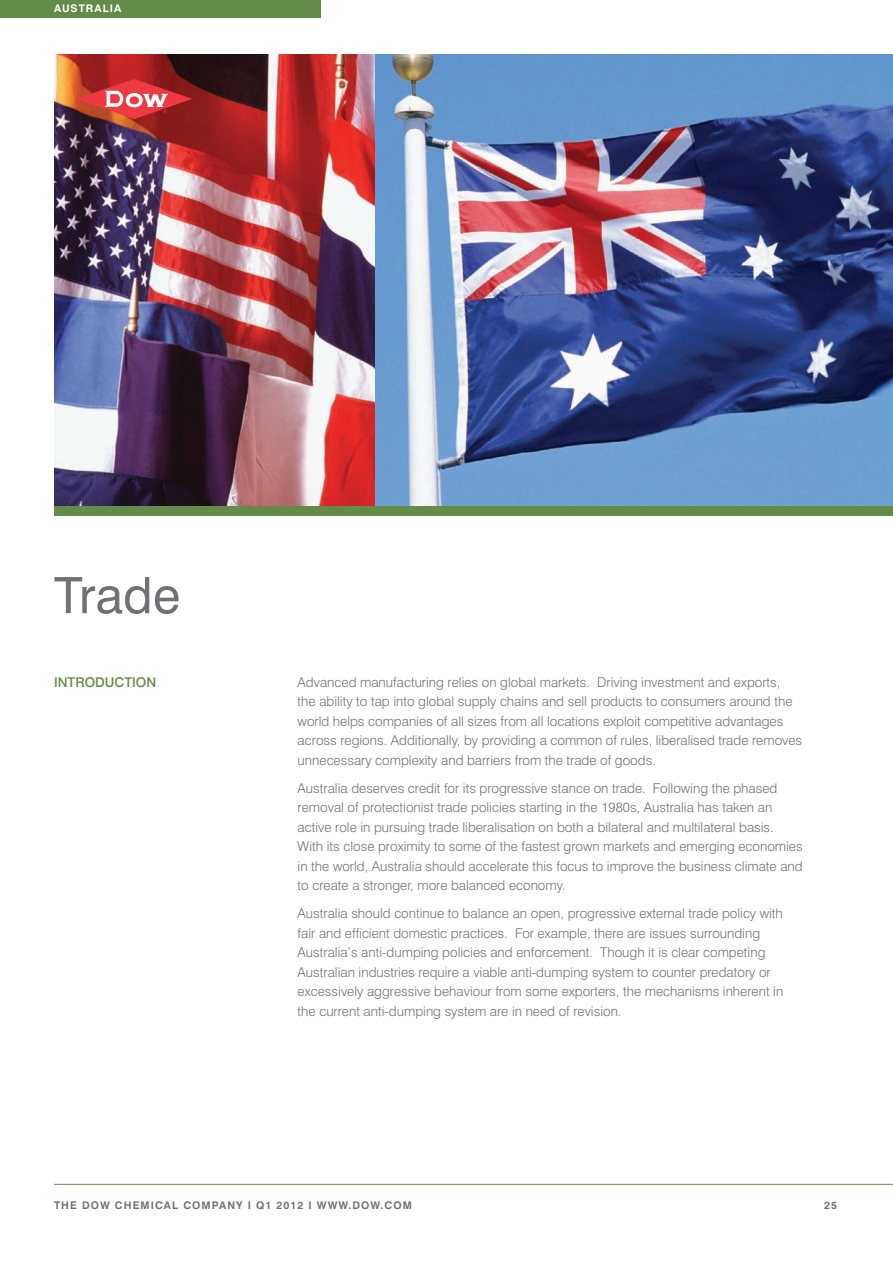
<style>
.page{position:relative;width:893px;height:1263px;background:#fff}
.page>*{position:absolute;margin:0;border:0;box-sizing:border-box;transform-origin:0 0}
.t1{font:50.25px "Swiss 721 BT";color:#717074}
.t2{font:300 13.5px/19.5px "Swiss 721 BT";color:#717074}
.t3{font:500 13.5px "Swiss 721 BT";color:#648c48}
.t4{font:700 10.5px "Swiss 721 BT";letter-spacing:.1em;color:#717074}
.t5{font:700 10.5px "Swiss 721 BT";letter-spacing:.1em;color:#fff}
</style>
<div class="page">
<img style="left:54px;top:54px;width:321px;height:452px">
<img style="left:375px;top:54px;width:518px;height:452px">
<div style="left:0;top:0;width:320px;height:18px;background:#648c48"></div>
<div style="left:54px;top:506px;width:839px;height:9px;background:#648c48"></div>
<hr style="left:54px;top:1184px;width:839px;height:1px;background:#648c48">
<svg style="left:77px;top:79px;width:116px;height:40px"></svg>
<p class="t5" style="left:54px;top:2px;width:69px">AUSTRALIA</p>
<p class="t1" style="left:54px;top:565px;width:128px">Trade</p>
<p class="t3" style="left:54px;top:674px;width:104px">INTRODUCTION</p>
<p class="t2" style="left:298px;top:672px;width:506px">Advanced manufacturing relies on global markets. Driving investment and exports,<br>the ability to tap into global supply chains and sell products to consumers around the world helps companies of all sizes from all locations exploit competitive advantages across regions. Additionally, by providing a common of rules, liberalised trade removes unnecessary complexity and barriers from the trade of goods.</p>
<p class="t2" style="left:298px;top:778px;width:507px">Australia deserves credit for its progressive stance on trade. Following the phased removal of protectionist trade policies starting in the 1980s, Australia has taken an active role in pursuing trade liberalisation on both a bilateral and multilateral basis.<br>With its close proximity to some of the fastest grown markets and emerging economies in the world, Australia should accelerate this focus to improve the business climate and to create a stronger, more balanced economy.</p>
<p class="t2" style="left:298px;top:904px;width:487px">Australia should continue to balance an open, progressive external trade policy with fair and efficient domestic practices. For example, there are issues surrounding Australia’s anti-dumping policies and enforcement. Though it is clear competing Australian industries require a viable anti-dumping system to counter predatory or excessively aggressive behaviour from some exporters, the mechanisms inherent in the current anti-dumping system are in need of revision.</p>
<p class="t4" style="left:54px;top:1198px;width:359px">THE DOW CHEMICAL COMPANY I Q1 2012 I WWW.DOW.COM</p>
<p class="t4" style="left:824px;top:1198px;width:14px">25</p>
</div>
